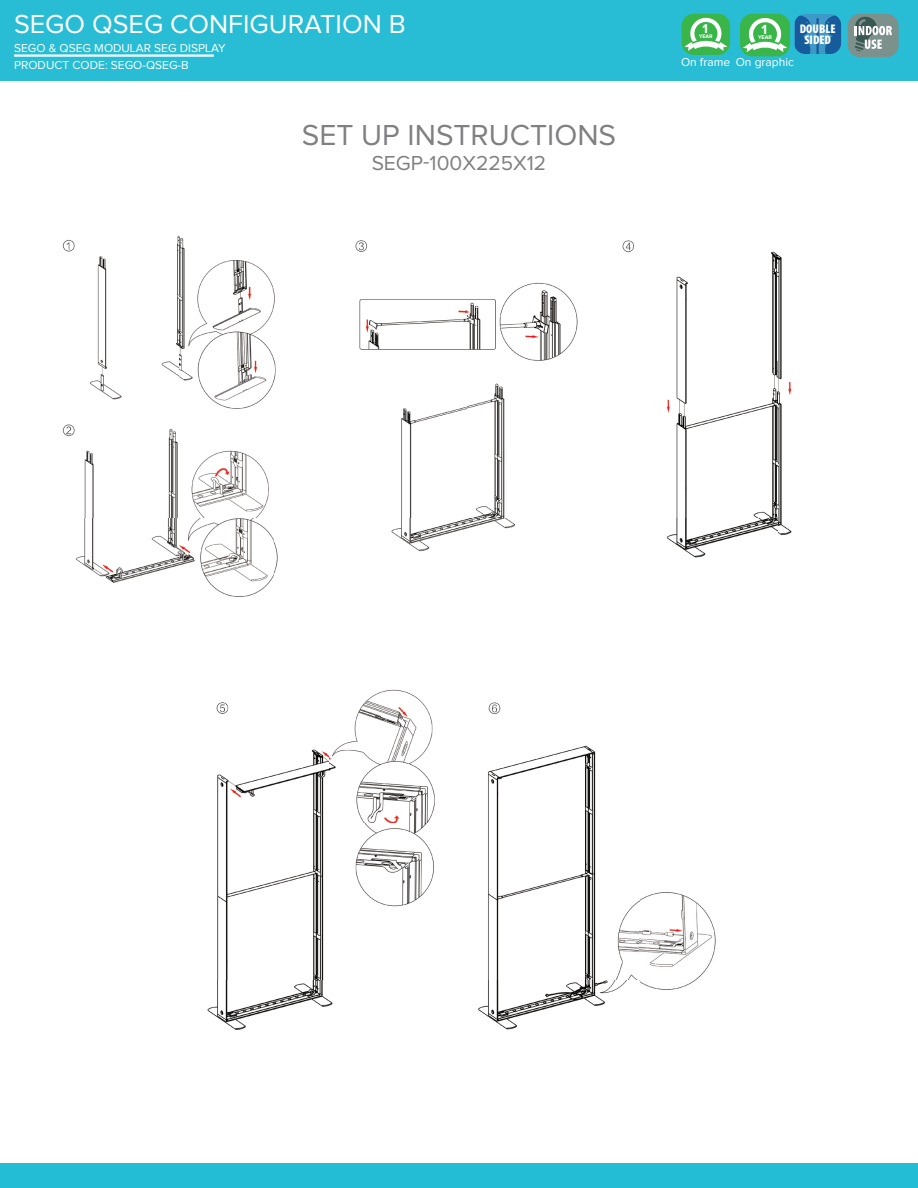
<style>
.page{position:relative;width:918px;height:1188px;background:#fff}
.page>*{position:absolute;margin:0;border:0;box-sizing:border-box;transform-origin:0 0}
.t1{font:30px "Proxima Nova";color:#808083}
.t2{font:27px "Proxima Nova";color:#fff}
.t3{font:21px "Proxima Nova";color:#808083}
.t4{font:900 condensed 18.3px "Myriad Pro";color:#fff}
.t5{font:700 13.8px "Proxima Nova";color:#fff}
.t6{font:700 13.35px "Proxima Nova";color:#fff}
.t7{font:900 condensed 12.6px/11.2px "Myriad Pro";color:#fff;text-align:center}
.t8{font:12px "Proxima Nova";color:#fff}
.t9{font:700 5.55px "Proxima Nova";color:#fff}
.t10{font:700 5.25px "Proxima Nova";color:#fff}
</style>
<div class="page">
<div style="left:0;top:0;width:918px;height:81px;background:#29bdd5"></div>
<div style="left:682px;top:14px;width:48px;height:41px;background:#3ab54a;border-radius:12px"></div>
<svg style="left:685px;top:16px;width:42px;height:35px"></svg>
<div style="left:740px;top:14px;width:50px;height:42px;background:#3ab54a;border-radius:13px"></div>
<svg style="left:743px;top:16px;width:44px;height:36px"></svg>
<div style="left:848px;top:14px;width:51px;height:43px;background:#7c908c;border-radius:12px"></div>
<svg style="left:855px;top:16px;width:37px;height:36px"></svg>
<div style="left:795px;top:14px;width:46px;height:40px;background:#3e98c8;border-radius:11px"></div>
<svg style="left:825px;top:15px;width:16px;height:39px"></svg>
<svg style="left:795px;top:15px;width:24px;height:39px"></svg>
<hr style="left:14px;top:54px;width:200px;height:3px;background:#fff">
<div style="left:0;top:1164px;width:918px;height:24px;background:#23bdd6"></div>
<img style="left:62px;top:235px;width:214px;height:284px">
<img style="left:76px;top:519px;width:701px;height:78px">
<img style="left:355px;top:240px;width:422px;height:279px">
<img style="left:777px;top:254px;width:15px;height:281px">
<img style="left:313px;top:519px;width:8px;height:78px">
<img style="left:207px;top:689px;width:509px;height:341px">
<h2 class="t2" style="left:14px;top:12px;width:393px">SEGO QSEG CONFIGURATION B</h2>
<p class="t8" style="left:14px;top:60px;width:176px">PRODUCT CODE: SEGO-QSEG-B</p>
<p class="t8" style="left:14px;top:42px;width:213px">SEGO &amp; QSEG MODULAR SEG DISPLAY</p>
<h1 class="t1" style="left:302px;top:121px;width:316px">SET UP INSTRUCTIONS</h1>
<h3 class="t3" style="left:372px;top:154px;width:176px">SEGP-100X225X12</h3>
<p class="t6" style="left:703px;top:21px;width:7px">1</p>
<p class="t10" style="left:699px;top:33px;width:15px">YEAR</p>
<p class="t7" style="left:800px;top:23px;width:37px">DOUBLE<br>SIDED</p>
<p class="t5" style="left:762px;top:21px;width:7px">1</p>
<p class="t9" style="left:758px;top:34px;width:16px">YEAR</p>
<h3 class="t4" style="left:748px;top:52px;width:47px">SINGLE</h3>
<p class="t8" style="left:681px;top:57px;width:51px">On frame</p>
<p class="t8" style="left:736px;top:57px;width:60px">On graphic</p>
</div>
